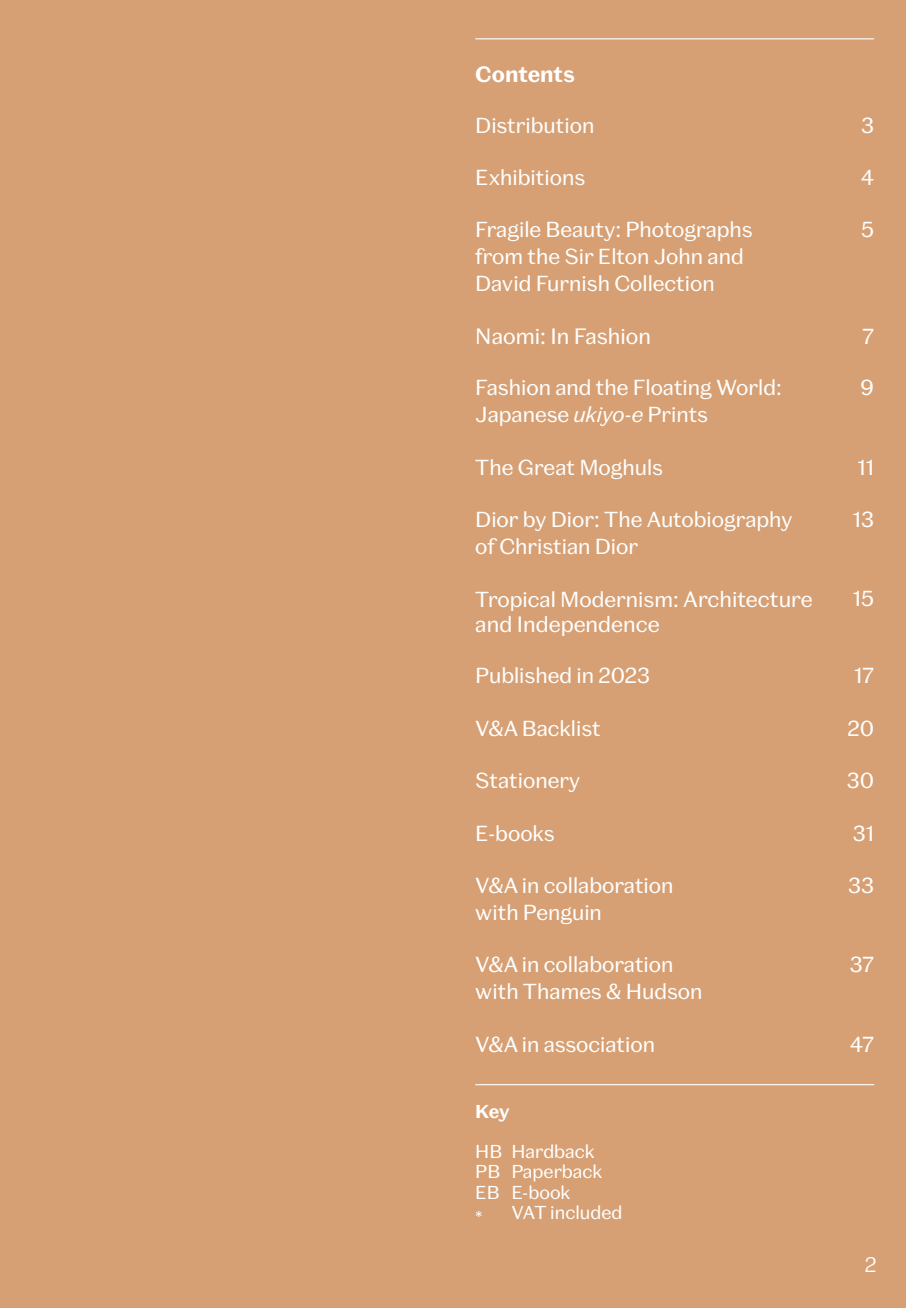
<style>
.page{position:relative;width:906px;height:1308px;background:#fff}
.page>*{position:absolute;margin:0;border:0;box-sizing:border-box;transform-origin:0 0}
.t1{font:21.38px "Spiller";color:#fff}
.t2{font:700 21.38px "Spiller";letter-spacing:-.005em;color:#fff}
.t3{font:20.93px/27px "Spiller";color:#fff}
.t4{font:300 20.25px "Spiller";color:#fff}
.t5{font:18px/20.2px "Spiller";color:#fff}
.t6{font:700 18px "Spiller";color:#fff}
.s1{font-style:italic}
.s2{font-size:21.38px}
</style>
<div class="page">
<div style="left:0;top:0;width:906px;height:1307px;background:#d6a074"></div>
<hr style="left:475px;top:38px;width:399px;height:1px;background:#fff">
<hr style="left:475px;top:1084px;width:399px;height:1px;background:#fff">
<p class="t2" style="left:475px;top:61px;width:101px">Contents</p>
<p class="t3" style="left:475px;top:112px;width:121px">Distribution</p>
<p class="t3" style="left:861px;top:112px;width:14px">3</p>
<p class="t3" style="left:475px;top:164px;width:111px">Exhibitions</p>
<p class="t3" style="left:861px;top:164px;width:15px">4</p>
<p class="t3" style="left:475px;top:216px;width:279px">Fragile Beauty: Photographs from the Sir Elton John and<br>David Furnish Collection</p>
<p class="t3" style="left:861px;top:216px;width:14px">5</p>
<p class="t1" style="left:475px;top:323px;width:177px">Naomi: In Fashion</p>
<p class="t3" style="left:862px;top:323px;width:13px">7</p>
<p class="t3" style="left:475px;top:374px;width:308px">Fashion and the Floating World:<br>Japanese <span class="s1">ukiyo-e</span> Prints</p>
<p class="t3" style="left:860px;top:374px;width:15px">9</p>
<p class="t3" style="left:475px;top:453px;width:189px">The Great Moghuls</p>
<p class="t3" style="left:857px;top:453px;width:18px">11</p>
<p class="t3" style="left:475px;top:506px;width:319px">Dior by Dior: The Autobiography of Christian Dior</p>
<p class="t3" style="left:853px;top:506px;width:23px">13</p>
<p class="t3" style="left:475px;top:585px;width:339px">Tropical Modernism: <span class="s2">Architecture</span></p>
<p class="t1" style="left:475px;top:612px;width:186px">and Independence</p>
<p class="t3" style="left:852px;top:585px;width:23px">15</p>
<p class="t3" style="left:475px;top:662px;width:176px">Published in 2023</p>
<p class="t3" style="left:854px;top:662px;width:21px">17</p>
<p class="t3" style="left:475px;top:715px;width:127px">V&amp;A Backlist</p>
<p class="t3" style="left:847px;top:715px;width:28px">20</p>
<p class="t3" style="left:475px;top:767px;width:107px">Stationery</p>
<p class="t3" style="left:847px;top:767px;width:29px">30</p>
<p class="t3" style="left:475px;top:819px;width:81px">E-books</p>
<p class="t3" style="left:852px;top:819px;width:23px">31</p>
<p class="t3" style="left:475px;top:872px;width:200px">V&amp;A in collaboration with Penguin</p>
<p class="t3" style="left:848px;top:872px;width:27px">33</p>
<p class="t3" style="left:475px;top:951px;width:229px">V&amp;A in collaboration with Thames &amp; Hudson</p>
<p class="t3" style="left:849px;top:951px;width:26px">37</p>
<p class="t3" style="left:475px;top:1030px;width:181px">V&amp;A in association</p>
<p class="t3" style="left:850px;top:1030px;width:25px">47</p>
<p class="t6" style="left:475px;top:1100px;width:36px">Key</p>
<p class="t5" style="left:475px;top:1141px;width:149px">HB Hardback<br>PB Paperback<br>EB E-book<br>* VAT included</p>
<p class="t4" style="left:865px;top:1252px;width:13px">2</p>
</div>
